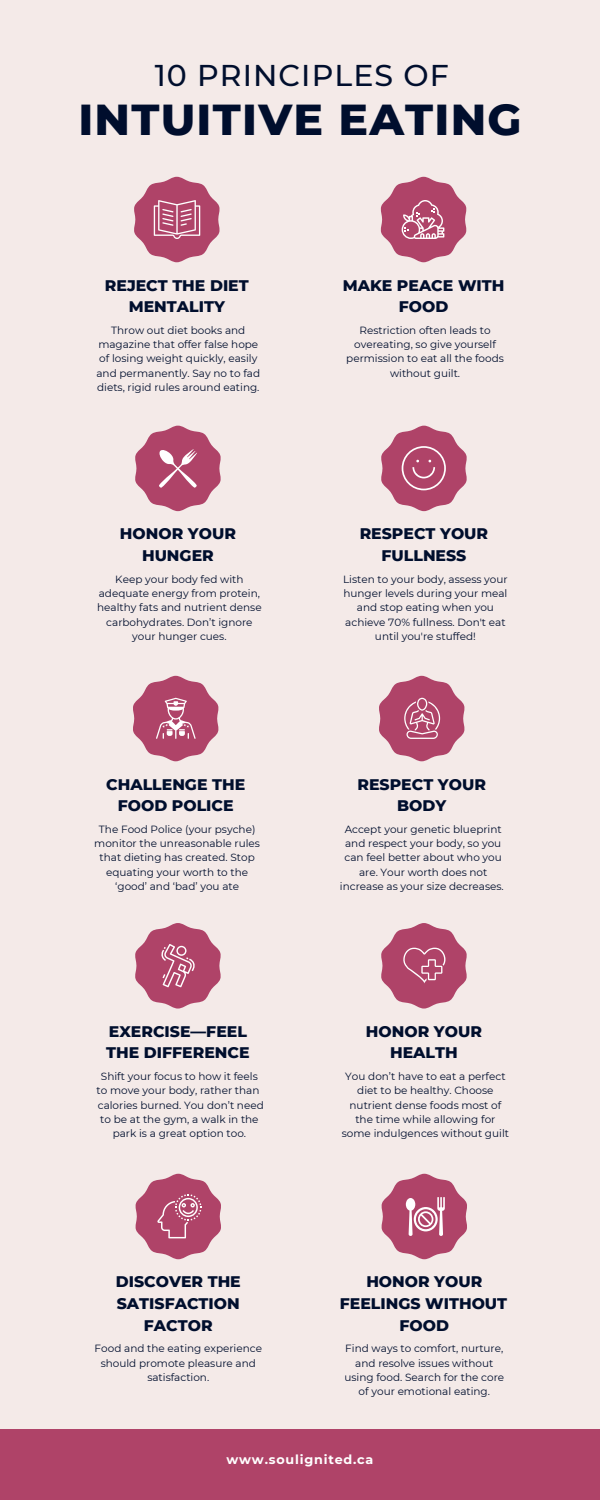
<style>
.page{position:relative;width:600px;height:1500px;background:#f4eae8}
.page>*{position:absolute;margin:0;border:0;box-sizing:border-box;transform-origin:0 0}
.t1{font:800 44.2px "Montserrat";letter-spacing:.03em;color:#000e2d}
.t2{font:500 30px "Montserrat";letter-spacing:.035em;color:#000e2d}
.t3{font:800 15.7px/21.6px "Montserrat";color:#000e2d;text-align:center}
.t4{font:700 12.7px "Montserrat";letter-spacing:.065em;color:#fff}
.t5{font:10.5px/14.4px "Montserrat";color:#000e2d;text-align:center}
</style>
<div class="page">
<svg style="left:134px;top:177px;width:86px;height:85px"></svg>
<svg style="left:135px;top:426px;width:86px;height:85px"></svg>
<svg style="left:381px;top:177px;width:85px;height:85px"></svg>
<svg style="left:133px;top:676px;width:85px;height:85px"></svg>
<svg style="left:379px;top:676px;width:86px;height:85px"></svg>
<svg style="left:135px;top:923px;width:86px;height:85px"></svg>
<svg style="left:381px;top:923px;width:86px;height:85px"></svg>
<svg style="left:136px;top:1174px;width:85px;height:85px"></svg>
<svg style="left:382px;top:1174px;width:85px;height:85px"></svg>
<div style="left:0;top:1429px;width:600px;height:71px;background:#af4368"></div>
<svg style="left:381px;top:426px;width:86px;height:85px"></svg>
<p class="t2" style="left:155px;top:57px;width:296px">10 PRINCIPLES OF</p>
<p class="t1" style="left:78px;top:92px;width:445px">INTUITIVE EATING</p>
<p class="t3" style="left:105px;top:274px;width:145px">REJECT THE DIET<br>MENTALITY</p>
<p class="t5" style="left:96px;top:323px;width:165px">Throw out diet books and magazine that offer false hope of losing weight quickly, easily and permanently. Say no to fad diets, rigid rules around eating.</p>
<p class="t3" style="left:120px;top:523px;width:118px">HONOR YOUR<br>HUNGER</p>
<p class="t5" style="left:97px;top:572px;width:166px">Keep your body fed with adequate energy from protein, healthy fats and nutrient dense carbohydrates. Don’t ignore your hunger cues.</p>
<p class="t3" style="left:106px;top:773px;width:141px">CHALLENGE THE<br>FOOD POLICE</p>
<p class="t5" style="left:94px;top:822px;width:167px">The Food Police (your psyche) monitor the unreasonable rules that dieting has created. Stop equating your worth to the ‘good’ and ‘bad’ you ate</p>
<p class="t3" style="left:106px;top:1020px;width:145px;text-align:left">EXERCISE—FEEL<br>THE DIFFERENCE</p>
<p class="t5" style="left:97px;top:1069px;width:169px">Shift your focus to how it feels to move your body, rather than calories burned. You don’t need to be at the gym, a walk in the park is a great option too.</p>
<p class="t3" style="left:116px;top:1271px;width:127px">DISCOVER THE<br>SATISFACTION<br>FACTOR</p>
<p class="t5" style="left:95px;top:1341px;width:169px">Food and the eating experience should promote pleasure and satisfaction.</p>
<p class="t3" style="left:343px;top:274px;width:163px">MAKE PEACE WITH<br>FOOD</p>
<p class="t5" style="left:346px;top:323px;width:159px">Restriction often leads to overeating, so give yourself permission to eat all the foods without guilt.</p>
<p class="t3" style="left:360px;top:523px;width:130px">RESPECT YOUR<br>FULLNESS</p>
<p class="t5" style="left:343px;top:572px;width:166px">Listen to your body, assess your hunger levels during your meal and stop eating when you achieve 70% fullness. Don't eat until you're stuffed!</p>
<p class="t3" style="left:357px;top:773px;width:130px">RESPECT YOUR<br>BODY</p>
<p class="t5" style="left:340px;top:822px;width:165px">Accept your genetic blueprint and respect your body, so you can feel better about who you are. Your worth does not increase as your size decreases.</p>
<p class="t3" style="left:366px;top:1020px;width:118px">HONOR YOUR<br>HEALTH</p>
<p class="t5" style="left:342px;top:1069px;width:169px">You don’t have to eat a perfect diet to be healthy. Choose nutrient dense foods most of the time while allowing for some indulgences without guilt</p>
<p class="t3" style="left:340px;top:1271px;width:169px">HONOR YOUR<br>FEELINGS WITHOUT<br>FOOD</p>
<p class="t5" style="left:344px;top:1341px;width:161px">Find ways to comfort, nurture, and resolve issues without using food. Search for the core of your emotional eating.</p>
<p class="t4" style="left:227px;top:1451px;width:148px">www.soulignited.ca</p>
</div>
